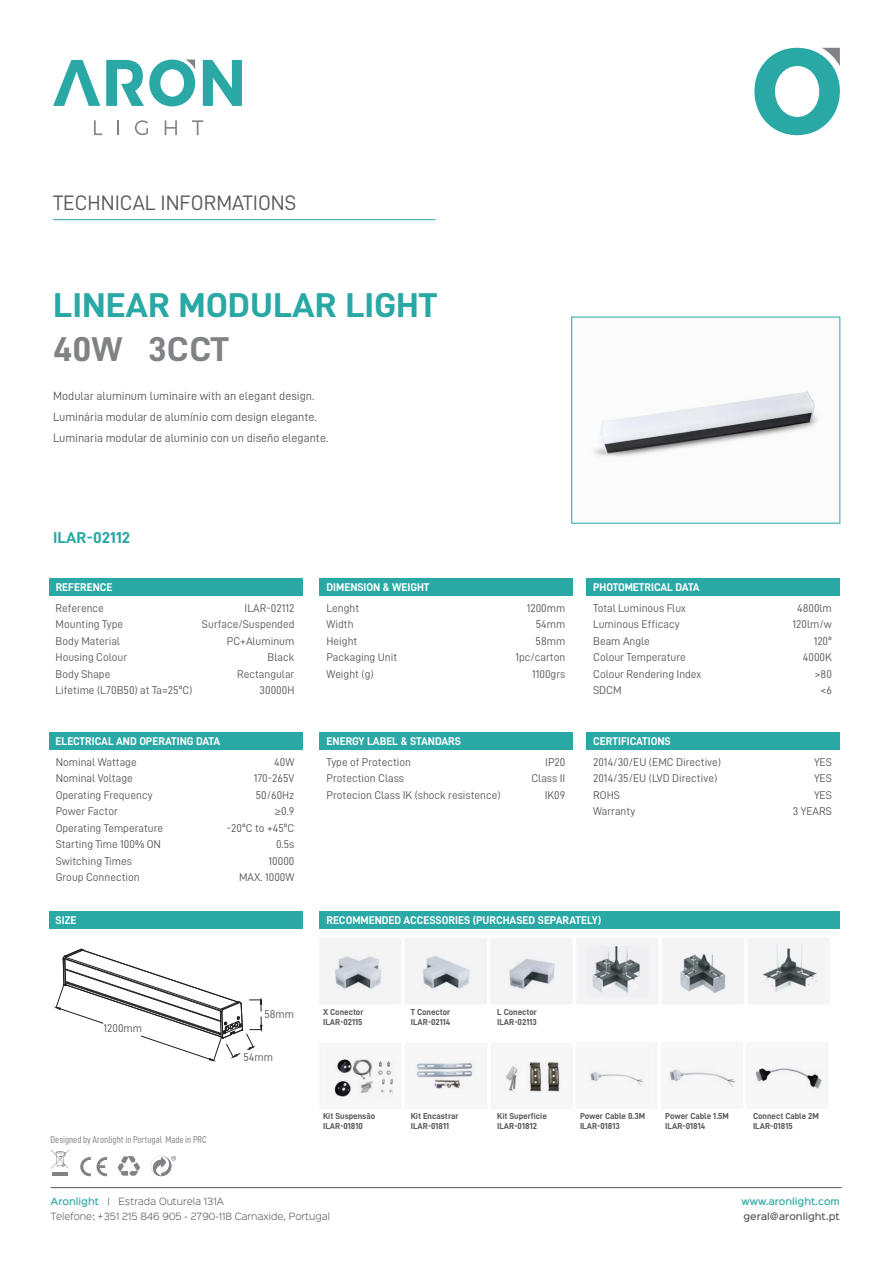
<style>
.page{position:relative;width:893px;height:1263px;background:#fff}
.page>*{position:absolute;margin:0;border:0;box-sizing:border-box;transform-origin:0 0}
.t1{font:34.5px "D DIN Bold";color:#2aa8a5;scale:1.08 1}
.t2{font:34.5px "D DIN Bold";color:#808285;scale:1.08 1}
.t3{font:21px "D DIN";color:#58595b}
.t4{font:15.75px "D DIN Bold";color:#2aa8a5;scale:1.08 1}
.t5{font:12px/21px "D DIN";color:#58595b}
.t6{font:11.25px/16.5px "D DIN";color:#58595b}
.t7{font:11.25px "D DIN Bold";color:#fff}
.t8{font:9.9px "D DIN Condensed";color:#808285}
.t9{font:300 9px/15px "Sinkin Sans 300";color:#58595b}
.t10{font:500 9px "Sinkin Sans 500";color:#58595b}
.t11{font:500 9px "Sinkin Sans 500";color:#2aa8a5}
.t12{font:8.7px/9.8px "D DIN Bold";color:#58595b}
.s1{font-family:"Myriad Pro"}
.s2{font-family:"Sinkin Sans 500";font-weight:500;color:#2aa8a5}
</style>
<div class="page">
<svg style="left:203px;top:60px;width:39px;height:46px"></svg>
<svg style="left:53px;top:60px;width:47px;height:46px"></svg>
<svg style="left:106px;top:60px;width:89px;height:46px"></svg>
<svg style="left:94px;top:120px;width:8px;height:15px"></svg>
<svg style="left:117px;top:120px;width:2px;height:15px"></svg>
<svg style="left:135px;top:120px;width:13px;height:15px"></svg>
<svg style="left:165px;top:120px;width:12px;height:15px"></svg>
<svg style="left:192px;top:120px;width:11px;height:15px"></svg>
<svg style="left:754px;top:48px;width:86px;height:87px"></svg>
<div style="left:572px;top:317px;width:268px;height:206px;background:#fbfbfb"></div>
<div style="left:49px;top:578px;width:253px;height:18px;background:#2aa8a5"></div>
<hr style="left:53px;top:219px;width:382px;height:1px;background:#2aa8a5">
<div style="left:320px;top:578px;width:253px;height:18px;background:#2aa8a5"></div>
<div style="left:586px;top:578px;width:254px;height:18px;background:#2aa8a5"></div>
<div style="left:49px;top:911px;width:253px;height:17px;background:#2aa8a5"></div>
<div style="left:320px;top:911px;width:520px;height:17px;background:#2aa8a5"></div>
<div style="left:49px;top:732px;width:253px;height:18px;background:#2aa8a5"></div>
<div style="left:320px;top:732px;width:253px;height:18px;background:#2aa8a5"></div>
<div style="left:586px;top:732px;width:254px;height:18px;background:#2aa8a5"></div>
<svg style="left:55px;top:949px;width:208px;height:112px"></svg>
<img style="left:571px;top:388px;width:270px;height:76px">
<img style="left:320px;top:938px;width:509px;height:66px">
<img style="left:333px;top:1043px;width:495px;height:65px">
<hr style="left:51px;top:1187px;width:791px;height:1px;background:#58595b">
<svg style="left:118px;top:1156px;width:22px;height:20px"></svg>
<svg style="left:80px;top:1157px;width:27px;height:19px"></svg>
<hr style="left:52px;top:1172px;width:16px;height:4px;background:#808285">
<svg style="left:51px;top:1149px;width:19px;height:19px"></svg>
<svg style="left:151px;top:1156px;width:25px;height:20px"></svg>
<h2 class="t3" style="left:53px;top:191px;width:245px">TECHNICAL INFORMATIONS</h2>
<h1 class="t1" style="left:53px;top:286px;width:357px">LINEAR MODULAR LIGHT</h1>
<h1 class="t2" style="left:53px;top:330px;width:164px">40W 3CCT</h1>
<p class="t5" style="left:53px;top:385px;width:277px">Modular aluminum luminaire with an elegant design.<br>Luminária modular de alumínio com design elegante.<br>Luminaria modular de aluminio con un diseño elegante.</p>
<h3 class="t4" style="left:53px;top:529px;width:73px">ILAR-02112</h3>
<p class="t7" style="left:56px;top:581px;width:58px">REFERENCE</p>
<p class="t7" style="left:327px;top:581px;width:104px">DIMENSION &amp; WEIGHT</p>
<p class="t7" style="left:593px;top:581px;width:108px">PHOTOMETRICAL DATA</p>
<p class="t6" style="left:56px;top:599px;width:138px">Reference<br>Mounting Type<br>Body Material<br>Housing Colour<br>Body Shape<br>Lifetime (L70B50) at Ta=25ºC)</p>
<p class="t6" style="left:202px;top:599px;width:94px;text-align:right">ILAR-02112<br>Surface/Suspended<br>PC+Aluminum<br>Black<br>Rectangular<br>30000H</p>
<p class="t6" style="left:327px;top:599px;width:72px">Lenght<br>Width<br>Height<br>Packaging Unit<br>Weight (g)</p>
<p class="t6" style="left:515px;top:599px;width:51px;text-align:right">1200mm<br>54mm<br>58mm<br>1pc/carton<br>1100grs</p>
<p class="t6" style="left:593px;top:599px;width:110px">Total Luminous Flux<br>Luminous Efficacy<br>Beam Angle<br>Colour Temperature<br>Colour Rendering Index<br>SDCM</p>
<p class="t6" style="left:793px;top:599px;width:41px;text-align:right">4800lm<br>120lm/w<br>120º<br>4000K &gt;80<br>&lt;6</p>
<p class="t7" style="left:56px;top:735px;width:166px">ELECTRICAL AND OPERATING DATA</p>
<p class="t7" style="left:327px;top:735px;width:136px">ENERGY LABEL &amp; STANDARS</p>
<p class="t7" style="left:593px;top:735px;width:79px">CERTIFICATIONS</p>
<p class="t6" style="left:56px;top:753px;width:109px">Nominal Wattage<br>Nominal Voltage<br>Operating Frequency<br>Power Factor<br>Operating Temperature<br>Starting Time 100% ON<br>Switching Times<br>Group Connection</p>
<p class="t6" style="left:227px;top:753px;width:69px;text-align:right">40W<br>170-265V<br>50/60Hz<br><span class="s1">≥</span>0.9<br>-20ºC to +45ºC<br>0.5s<br>10000<br>MAX. 1000W</p>
<p class="t6" style="left:327px;top:753px;width:176px">Type of Protection<br>Protection Class<br>Protecion Class IK (shock resistence)</p>
<p class="t6" style="left:531px;top:753px;width:35px;text-align:right">IP20<br>Class II<br>IK09</p>
<p class="t6" style="left:593px;top:753px;width:129px">2014/30/EU (EMC Directive)<br>2014/35/EU (LVD Directive)<br>ROHS<br>Warranty</p>
<p class="t6" style="left:793px;top:753px;width:41px;text-align:right">YES<br>YES<br>YES<br>3 YEARS</p>
<p class="t7" style="left:56px;top:914px;width:22px">SIZE</p>
<p class="t7" style="left:327px;top:914px;width:276px">RECOMMENDED ACCESSORIES (PURCHASED SEPARATELY)</p>
<p class="t6" style="left:104px;top:1020px;width:40px">1200mm</p>
<p class="t8" style="left:51px;top:1134px;width:158px">Designed by Aronlight in Portugal Made in PRC</p>
<p class="t6" style="left:264px;top:1006px;width:31px">58mm</p>
<p class="t6" style="left:243px;top:1049px;width:31px">54mm</p>
<p class="t12" style="left:323px;top:1007px;width:42px">X Conector<br>ILAR-02115</p>
<p class="t12" style="left:411px;top:1007px;width:41px">T Conector<br>ILAR-02114</p>
<p class="t12" style="left:497px;top:1007px;width:41px">L Conector<br>ILAR-02113</p>
<p class="t12" style="left:323px;top:1111px;width:54px">Kit Suspensão<br>ILAR-01810</p>
<p class="t12" style="left:411px;top:1111px;width:49px">Kit Encastrar<br>ILAR-01811</p>
<p class="t12" style="left:497px;top:1111px;width:51px">Kit Superficie<br>ILAR-01812</p>
<p class="t12" style="left:580px;top:1111px;width:67px">Power Cable 0.3M<br>ILAR-01813</p>
<p class="t12" style="left:665px;top:1111px;width:65px">Power Cable 1.5M<br>ILAR-01814</p>
<p class="t12" style="left:753px;top:1111px;width:67px">Connect Cable 2M<br>ILAR-01815</p>
<p class="t9" style="left:51px;top:1193px;width:281px"><span class="s2">Aronlight</span> I Estrada Outurela 131A<br>Telefone: +351 215 846 905 - 2790-118 Carnaxide, Portugal</p>
<p class="t11" style="left:742px;top:1194px;width:100px">www.aronlight.com</p>
<p class="t10" style="left:743px;top:1209px;width:98px">geral@aronlight.pt</p>
</div>
